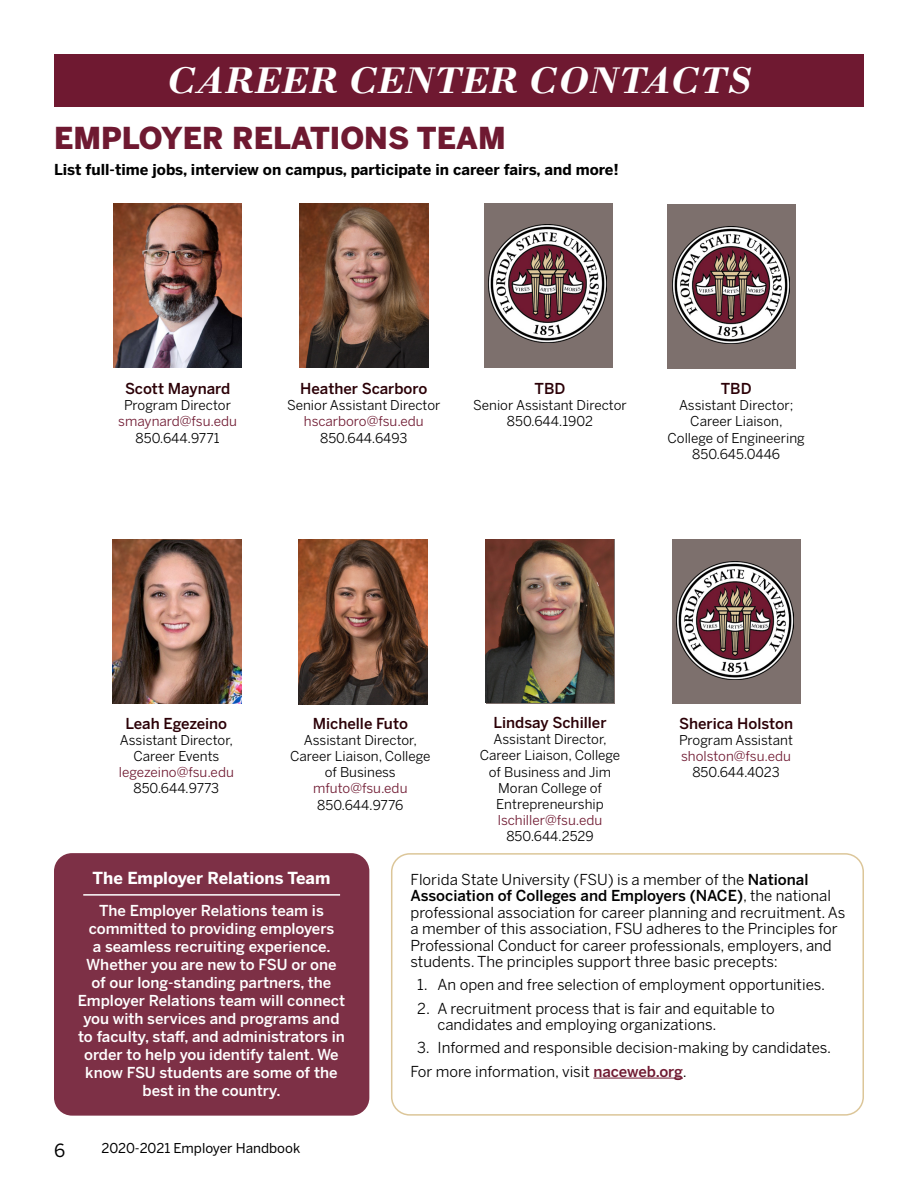
<style>
.page{position:relative;width:918px;height:1188px;background:#fff}
.page>*{position:absolute;margin:0;border:0;box-sizing:border-box;transform-origin:0 0}
.t1{font:italic 700 39px "Bodoni";color:#fff}
.t2{font:900 30px "Benton Sans";color:#6f1931}
.t3{font:18px "Benton Sans";color:#000}
.t4{font:700 16.5px "Benton Sans";color:#fff}
.t5{font:15px/16.5px "Benton Sans";color:#000}
.t6{font:500 15px/18px "Benton Sans";color:#fff;text-align:center}
.t7{font:500 15px "Benton Sans";color:#2b0007}
.t8{font:700 15px "Benton Sans";color:#000}
.t9{font:13.5px/16.2px "Benton Sans";color:#000;text-align:center}
.t10{font:13.5px "Benton Sans";color:#6f1931}
.t11{font:13.5px "Benton Sans";color:#000}
.s1{font-weight:500}
.s2{font-weight:500;color:#6f1931}
</style>
<div class="page">
<img style="left:113px;top:203px;width:129px;height:165px">
<img style="left:299px;top:539px;width:128px;height:165px">
<img style="left:300px;top:203px;width:128px;height:165px">
<div style="left:54px;top:54px;width:810px;height:52px;background:#6f1931"></div>
<img style="left:113px;top:539px;width:128px;height:165px">
<div style="left:54px;top:853px;width:315px;height:263px;background:#7d3046;border-radius:18px"></div>
<hr style="left:83px;top:894px;width:257px;height:2px;background:#fff">
<div style="left:391px;top:853px;width:473px;height:263px;border:2px solid #dcc699;border-radius:18px"></div>
<hr style="left:593px;top:1078px;width:90px;height:1px;background:#6f1931">
<div style="left:672px;top:540px;width:128px;height:164px;background:#7d706d"></div>
<img style="left:677px;top:562px;width:117px;height:117px">
<div style="left:484px;top:203px;width:128px;height:164px;background:#7d706d"></div>
<img style="left:489px;top:225px;width:117px;height:117px">
<div style="left:667px;top:204px;width:129px;height:164px;background:#7d706d"></div>
<img style="left:672px;top:226px;width:118px;height:118px">
<img style="left:485px;top:540px;width:129px;height:163px">
<h1 class="t1" style="left:166px;top:57px;width:587px">CAREER CENTER CONTACTS</h1>
<h2 class="t2" style="left:54px;top:120px;width:453px">EMPLOYER RELATIONS TEAM</h2>
<p class="t8" style="left:54px;top:161px;width:566px">List full-time jobs, interview on campus, participate in career fairs, and more!</p>
<p class="t7" style="left:125px;top:380px;width:107px">Scott Maynard</p>
<p class="t9" style="left:124px;top:397px;width:108px">Program Director</p>
<p class="t10" style="left:118px;top:414px;width:120px">smaynard@fsu.edu</p>
<p class="t9" style="left:136px;top:430px;width:85px">850.644.9771</p>
<p class="t7" style="left:300px;top:380px;width:129px">Heather Scarboro</p>
<p class="t9" style="left:287px;top:397px;width:155px">Senior Assistant Director</p>
<p class="t10" style="left:304px;top:414px;width:122px">hscarboro@fsu.edu</p>
<p class="t9" style="left:320px;top:430px;width:89px">850.644.6493</p>
<p class="t7" style="left:535px;top:380px;width:32px">TBD</p>
<p class="t9" style="left:473px;top:397px;width:155px">Senior Assistant Director<br>850.644.1902</p>
<p class="t7" style="left:721px;top:380px;width:32px">TBD</p>
<p class="t9" style="left:668px;top:397px;width:139px">Assistant Director;<br>Career Liaison,<br>College of Engineering<br>850.645.0446</p>
<p class="t7" style="left:126px;top:714px;width:103px">Leah Egezeino</p>
<p class="t9" style="left:120px;top:732px;width:115px">Assistant Director,<br>Career Events</p>
<p class="t10" style="left:119px;top:764px;width:116px">legezeino@fsu.edu</p>
<p class="t9" style="left:134px;top:780px;width:87px">850.644.9773</p>
<p class="t7" style="left:313px;top:714px;width:97px">Michelle Futo</p>
<p class="t9" style="left:290px;top:732px;width:142px">Assistant Director,<br>Career Liaison, College of Business</p>
<p class="t10" style="left:313px;top:781px;width:96px">mfuto@fsu.edu</p>
<p class="t9" style="left:317px;top:796px;width:87px">850.644.9776</p>
<p class="t7" style="left:494px;top:714px;width:115px">Lindsay Schiller</p>
<p class="t9" style="left:480px;top:731px;width:142px">Assistant Director,<br>Career Liaison, College of Business and Jim<br>Moran College of<br>Entrepreneurship</p>
<p class="t10" style="left:498px;top:812px;width:106px">lschiller@fsu.edu</p>
<p class="t9" style="left:506px;top:828px;width:89px">850.644.2529</p>
<p class="t7" style="left:679px;top:714px;width:116px">Sherica Holston</p>
<p class="t9" style="left:679px;top:732px;width:115px">Program Assistant</p>
<p class="t10" style="left:681px;top:748px;width:111px">sholston@fsu.edu</p>
<p class="t9" style="left:692px;top:764px;width:89px">850.644.4023</p>
<p class="t4" style="left:92px;top:868px;width:239px">The Employer Relations Team</p>
<p class="t6" style="left:78px;top:901px;width:269px">The Employer Relations team is committed to providing employers<br>a seamless recruiting experience.<br>Whether you are new to FSU or one of our long-standing partners, the Employer Relations team will connect you with services and programs and to faculty, staff, and administrators in order to help you identify talent. We know FSU students are some of the best in the country.</p>
<p class="t3" style="left:54px;top:1140px;width:13px">6</p>
<p class="t11" style="left:102px;top:1140px;width:200px">2020-2021 Employer Handbook</p>
<p class="t5" style="left:411px;top:871px;width:436px">Florida State University (FSU) is a member of the <span class="s1">National Association of Colleges and Employers (NACE)</span>, the national professional association for career planning and recruitment. As a member of this association, FSU adheres to the Principles for Professional Conduct for career professionals, employers, and students. The principles support three basic precepts:</p>
<p class="t5" style="left:417px;top:976px;width:409px">1. An open and free selection of employment opportunities.</p>
<p class="t5" style="left:438px;top:1000px;width:339px;text-indent:-20px">2. A recruitment process that is fair and equitable to candidates and employing organizations.</p>
<p class="t5" style="left:411px;top:1036px;width:422px;line-height:23.2px;text-indent:7px">3. Informed and responsible decision-making by candidates.<br>For more information, visit <span class="s2">naceweb.org</span>.</p>
</div>
